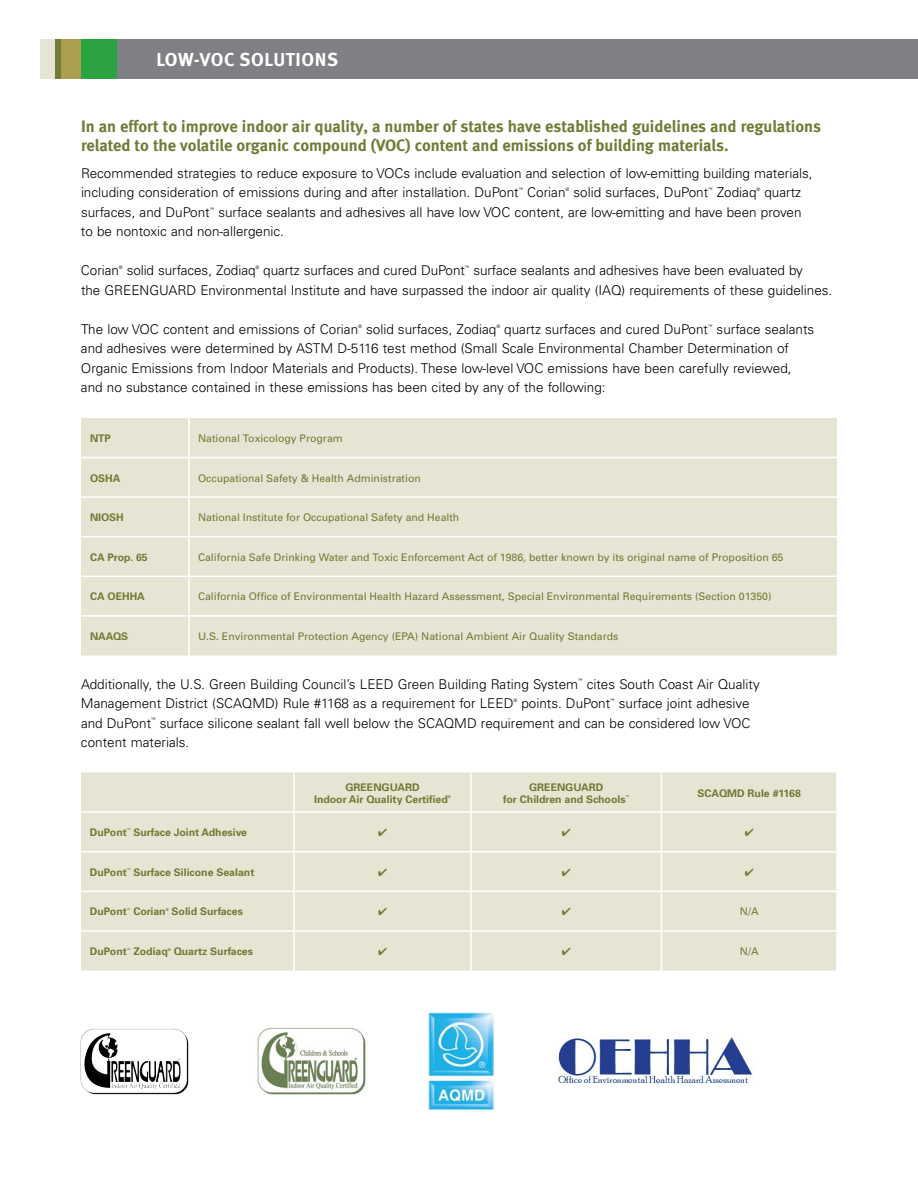
<style>
.page{position:relative;width:918px;height:1188px;background:#fff}
.page>*{position:absolute;margin:0;border:0;box-sizing:border-box;transform-origin:0 0}
.t1{font:18.75px "Meta Bold LF";letter-spacing:.03em;color:#fff}
.t2{font:16.5px/19.5px "Meta Bold LF";color:#727a35}
.t3{font:300 13.5px/19.5px "Univers";color:#000}
.t4{font:10.5px "Univers";color:#727a35}
.t5{font:700 10.5px/12px "Univers";color:#727a35;text-align:center}
.t6{font:300 4.8px "Univers";color:#000}
.t7{font:700 3.75px "Univers";color:#727a35}
</style>
<div class="page">
<div style="left:116px;top:40px;width:802px;height:39px;background:#807f83"></div>
<div style="left:80px;top:40px;width:37px;height:39px;background:#2ca343"></div>
<div style="left:59px;top:40px;width:22px;height:39px;background:#aa9f4e"></div>
<div style="left:54px;top:40px;width:6px;height:39px;background:#727a35"></div>
<div style="left:40px;top:40px;width:14px;height:39px;background:#e6e5d3"></div>
<div style="left:81px;top:418px;width:756px;height:238px;background:#e6e5d3"></div>
<hr style="left:188px;top:418px;width:2px;height:39px;background:#fff">
<hr style="left:81px;top:457px;width:756px;height:1px;background:#fff">
<hr style="left:188px;top:458px;width:2px;height:38px;background:#fff">
<hr style="left:81px;top:496px;width:756px;height:2px;background:#fff">
<hr style="left:188px;top:498px;width:2px;height:38px;background:#fff">
<hr style="left:81px;top:536px;width:756px;height:1px;background:#fff">
<hr style="left:188px;top:537px;width:2px;height:39px;background:#fff">
<hr style="left:81px;top:576px;width:756px;height:1px;background:#fff">
<hr style="left:188px;top:577px;width:2px;height:38px;background:#fff">
<hr style="left:81px;top:615px;width:756px;height:2px;background:#fff">
<hr style="left:188px;top:617px;width:2px;height:39px;background:#fff">
<div style="left:81px;top:773px;width:755px;height:198px;background:#e6e5d3"></div>
<hr style="left:293px;top:773px;width:2px;height:38px;background:#fff">
<hr style="left:470px;top:773px;width:2px;height:38px;background:#fff">
<hr style="left:661px;top:773px;width:1px;height:38px;background:#fff">
<hr style="left:81px;top:811px;width:390px;height:2px;background:#fff">
<hr style="left:293px;top:813px;width:2px;height:38px;background:#fff">
<hr style="left:471px;top:811px;width:191px;height:2px;background:#fff">
<hr style="left:470px;top:813px;width:2px;height:38px;background:#fff">
<hr style="left:662px;top:811px;width:176px;height:2px;background:#fff">
<hr style="left:661px;top:813px;width:1px;height:38px;background:#fff">
<hr style="left:81px;top:851px;width:390px;height:1px;background:#fff">
<hr style="left:293px;top:852px;width:2px;height:39px;background:#fff">
<hr style="left:471px;top:851px;width:191px;height:1px;background:#fff">
<hr style="left:470px;top:852px;width:2px;height:39px;background:#fff">
<hr style="left:662px;top:851px;width:176px;height:1px;background:#fff">
<hr style="left:661px;top:852px;width:1px;height:39px;background:#fff">
<hr style="left:81px;top:891px;width:390px;height:1px;background:#fff">
<hr style="left:293px;top:892px;width:2px;height:38px;background:#fff">
<hr style="left:471px;top:891px;width:191px;height:1px;background:#fff">
<hr style="left:470px;top:892px;width:2px;height:38px;background:#fff">
<hr style="left:662px;top:891px;width:176px;height:1px;background:#fff">
<hr style="left:661px;top:892px;width:1px;height:38px;background:#fff">
<hr style="left:81px;top:930px;width:390px;height:2px;background:#fff">
<hr style="left:293px;top:932px;width:2px;height:39px;background:#fff">
<hr style="left:471px;top:930px;width:191px;height:2px;background:#fff">
<hr style="left:470px;top:932px;width:2px;height:39px;background:#fff">
<hr style="left:662px;top:930px;width:176px;height:2px;background:#fff">
<hr style="left:661px;top:932px;width:1px;height:39px;background:#fff">
<img style="left:82px;top:1029px;width:106px;height:65px">
<img style="left:257px;top:1027px;width:109px;height:68px">
<img style="left:556px;top:1036px;width:198px;height:48px">
<img style="left:429px;top:1012px;width:64px;height:98px">
<svg style="left:378px;top:829px;width:9px;height:7px"></svg>
<svg style="left:562px;top:829px;width:8px;height:7px"></svg>
<svg style="left:745px;top:829px;width:8px;height:7px"></svg>
<svg style="left:378px;top:868px;width:9px;height:8px"></svg>
<svg style="left:562px;top:868px;width:8px;height:8px"></svg>
<svg style="left:745px;top:868px;width:8px;height:8px"></svg>
<svg style="left:378px;top:908px;width:9px;height:8px"></svg>
<svg style="left:562px;top:908px;width:8px;height:8px"></svg>
<svg style="left:378px;top:948px;width:9px;height:7px"></svg>
<svg style="left:562px;top:948px;width:8px;height:7px"></svg>
<h1 class="t1" style="left:156px;top:48px;width:183px">Low-VOC solutions</h1>
<p class="t2" style="left:81px;top:116px;width:742px">In an effort to improve indoor air quality, a number of states have established guidelines and regulations related to the volatile organic compound (VOC) content and emissions of building materials.</p>
<p class="t3" style="left:81px;top:163px;width:733px">Recommended strategies to reduce exposure to VOCs include evaluation and selection of low-emitting building materials, including consideration of emissions during and after installation. DuPont</p>
<p class="t6" style="left:519px;top:187px;width:6px">™</p>
<p class="t3" style="left:527px;top:182px;width:40px">Corian</p>
<p class="t6" style="left:566px;top:187px;width:5px">®</p>
<p class="t3" style="left:573px;top:182px;width:136px">solid surfaces, DuPont</p>
<p class="t6" style="left:708px;top:187px;width:6px">™</p>
<p class="t3" style="left:717px;top:182px;width:41px">Zodiaq</p>
<p class="t6" style="left:757px;top:187px;width:5px">®</p>
<p class="t3" style="left:764px;top:182px;width:38px">quartz</p>
<p class="t3" style="left:81px;top:202px;width:722px;text-indent:137px">surface sealants and adhesives all have low VOC content, are low-emitting and have been proven to be nontoxic and non-allergenic.</p>
<p class="t3" style="left:81px;top:260px;width:39px">Corian</p>
<p class="t6" style="left:119px;top:265px;width:5px">®</p>
<p class="t3" style="left:127px;top:260px;width:130px">solid surfaces, Zodiaq</p>
<p class="t6" style="left:255px;top:265px;width:5px">®</p>
<p class="t3" style="left:263px;top:260px;width:203px">quartz surfaces and cured DuPont</p>
<p class="t6" style="left:465px;top:265px;width:6px">™</p>
<p class="t3" style="left:81px;top:202px;width:130px">surfaces, and DuPont</p>
<p class="t6" style="left:210px;top:206px;width:6px">™</p>
<p class="t3" style="left:81px;top:260px;width:753px;text-indent:392px">surface sealants and adhesives have been evaluated by<br>the GREENGUARD Environmental Institute and have surpassed the indoor air quality (IAQ) requirements of these guidelines.</p>
<p class="t3" style="left:81px;top:319px;width:279px">The low VOC content and emissions of Corian</p>
<p class="t6" style="left:358px;top:323px;width:5px">®</p>
<p class="t3" style="left:366px;top:319px;width:132px">solid surfaces, Zodiaq</p>
<p class="t6" style="left:496px;top:323px;width:5px">®</p>
<p class="t3" style="left:504px;top:319px;width:205px">quartz surfaces and cured DuPont</p>
<p class="t6" style="left:708px;top:323px;width:6px">™</p>
<p class="t3" style="left:81px;top:319px;width:735px;text-indent:636px">surface sealants and adhesives were determined by ASTM D-5116 test method (Small Scale Environmental Chamber Determination of Organic Emissions from Indoor Materials and Products). These low-level VOC emissions have been carefully reviewed, and no substance contained in these emissions has been cited by any of the following:</p>
<p class="t5" style="left:90px;top:432px;width:22px">NTP</p>
<p class="t4" style="left:198px;top:431px;width:146px">National Toxicology Program</p>
<p class="t5" style="left:90px;top:472px;width:32px">OSHA</p>
<p class="t4" style="left:198px;top:471px;width:224px">Occupational Safety &amp; Health Administration</p>
<p class="t5" style="left:90px;top:511px;width:35px">NIOSH</p>
<p class="t4" style="left:198px;top:511px;width:263px">National Institute for Occupational Safety and Health</p>
<p class="t5" style="left:90px;top:551px;width:59px">CA Prop. 65</p>
<p class="t4" style="left:198px;top:550px;width:587px">California Safe Drinking Water and Toxic Enforcement Act of 1986, better known by its original name of Proposition 65</p>
<p class="t5" style="left:90px;top:590px;width:56px">CA OEHHA</p>
<p class="t4" style="left:198px;top:590px;width:575px">California Office of Environmental Health Hazard Assessment, Special Environmental Requirements (Section 01350)</p>
<p class="t5" style="left:90px;top:630px;width:40px">NAAQS</p>
<p class="t4" style="left:198px;top:630px;width:422px">U.S. Environmental Protection Agency (EPA) National Ambient Air Quality Standards</p>
<p class="t3" style="left:81px;top:674px;width:499px">Additionally, the U.S. Green Building Council’s LEED Green Building Rating System</p>
<p class="t6" style="left:578px;top:678px;width:6px">™</p>
<p class="t3" style="left:587px;top:674px;width:175px">cites South Coast Air Quality</p>
<p class="t3" style="left:81px;top:693px;width:434px">Management District (SCAQMD) Rule #1168 as a requirement for LEED</p>
<p class="t6" style="left:513px;top:697px;width:5px">®</p>
<p class="t3" style="left:521px;top:693px;width:90px">points. DuPont</p>
<p class="t6" style="left:610px;top:697px;width:6px">™</p>
<p class="t3" style="left:619px;top:693px;width:132px">surface joint adhesive</p>
<p class="t3" style="left:81px;top:713px;width:72px">and DuPont</p>
<p class="t6" style="left:151px;top:717px;width:6px">™</p>
<p class="t3" style="left:81px;top:713px;width:671px;text-indent:79px">surface silicone sealant fall well below the SCAQMD requirement and can be considered low VOC content materials.</p>
<p class="t5" style="left:314px;top:781px;width:135px">GREENGUARD<br>Indoor Air Quality Certified</p>
<p class="t5" style="left:503px;top:781px;width:124px">GREENGUARD<br>for Children and Schools</p>
<p class="t7" style="left:626px;top:794px;width:5px">™</p>
<p class="t5" style="left:698px;top:787px;width:105px">SCAQMD Rule #1168</p>
<p class="t7" style="left:448px;top:794px;width:4px">®</p>
<p class="t5" style="left:90px;top:826px;width:38px">DuPont</p>
<p class="t7" style="left:127px;top:828px;width:5px">™</p>
<p class="t5" style="left:133px;top:826px;width:115px">Surface Joint Adhesive</p>
<p class="t5" style="left:90px;top:866px;width:38px">DuPont</p>
<p class="t7" style="left:127px;top:867px;width:5px">™</p>
<p class="t5" style="left:133px;top:866px;width:122px">Surface Silicone Sealant</p>
<p class="t5" style="left:90px;top:905px;width:38px">DuPont</p>
<p class="t7" style="left:127px;top:907px;width:5px">™</p>
<p class="t5" style="left:133px;top:905px;width:34px">Corian</p>
<p class="t7" style="left:166px;top:907px;width:4px">®</p>
<p class="t5" style="left:172px;top:905px;width:73px">Solid Surfaces</p>
<p class="t4" style="left:740px;top:905px;width:20px">N/A</p>
<p class="t5" style="left:90px;top:945px;width:38px">DuPont</p>
<p class="t7" style="left:127px;top:947px;width:5px">™</p>
<p class="t5" style="left:133px;top:945px;width:36px">Zodiaq</p>
<p class="t7" style="left:168px;top:947px;width:4px">®</p>
<p class="t5" style="left:174px;top:945px;width:81px">Quartz Surfaces</p>
<p class="t4" style="left:740px;top:945px;width:20px">N/A</p>
</div>
